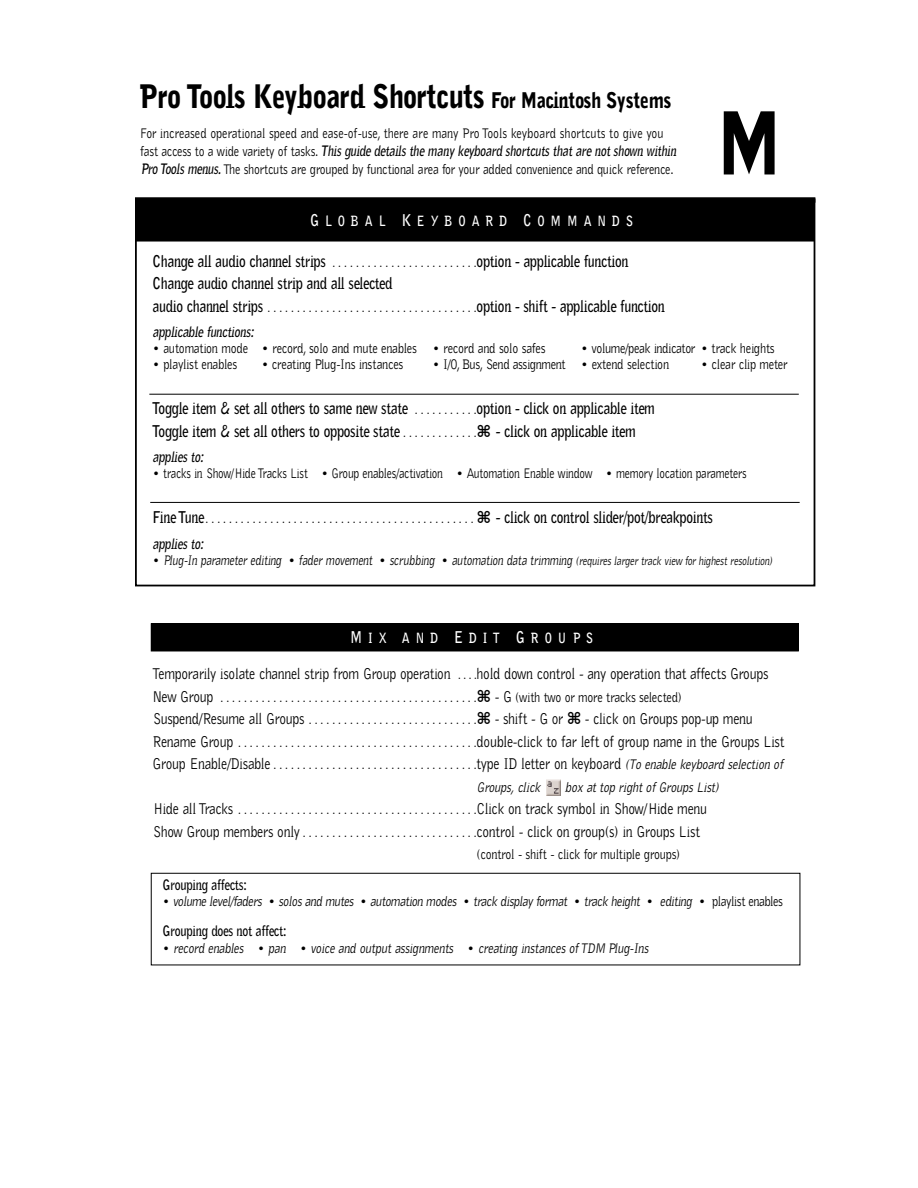
<style>
.page{position:relative;width:918px;height:1188px;background:#fff}
.page>*{position:absolute;margin:0;border:0;box-sizing:border-box;transform-origin:0 0}
.t1{font:900 86.4px "Avid Gothic";color:#000;scale:.85 1}
.t2{font:900 32.4px "Avid Gothic";letter-spacing:-.015em;color:#000;scale:.85 1}
.t3{font:16.2px/22.5px "Avid Gothic";letter-spacing:-.015em;color:#000;scale:.85 1}
.t4{font:700 16.2px/22.5px "Avid Gothic";letter-spacing:-.015em;color:#000;scale:.85 1}
.t5{font:14.4px/18px "Avid Gothic";letter-spacing:-.015em;color:#000;scale:.84 1}
.t6{font:14.4px "Avid Gothic";letter-spacing:-.015em;color:#000;scale:.85 1}
.t7{font:italic 14.4px/30.6px "Avid Gothic";letter-spacing:-.035em;color:#000;scale:.85 1}
.t8{font:italic 14.4px "Avid Gothic";letter-spacing:-.015em;color:#000;scale:.8 1}
.t9{font:14.4px "Avid Gothic";letter-spacing:-.015em;color:#000;scale:.8 1}
.t10{font:italic 14.4px "Avid Gothic";letter-spacing:-.015em;color:#000;scale:.85 1}
.t11{font:italic 700 14.4px "Avid Gothic";letter-spacing:-.015em;color:#000;scale:.85 1}
.t12{font:italic 14.4px "Avid Gothic";color:#000;scale:.85 1}
.t13{font:700 14.4px "Avid Gothic";letter-spacing:-.015em;color:#000;scale:.85 1}
.t14{font:700 14.1px "Avid Gothic";letter-spacing:.49em;color:#fff;scale:.85 1}
.t15{font:12.6px "Avid Gothic";color:#000;scale:.85 1}
.s1{font-size:21.6px}
.s2{font-weight:700;font-style:italic}
.s3{font-size:16.2px}
.s4{font-weight:400;font-size:12.6px}
.s5{font-size:12.6px}
.s6{font-family:"Charcoal";font-weight:400}
.s7{font-weight:700;font-size:16.2px}
.s8{font-family:"Charcoal";font-size:16.2px}
.s9{font-style:normal;font-size:12.6px}
.s10{font-size:14.4px}
.s11{font-family:"Charcoal"}
.s12{font-style:italic;font-size:14.4px}
.s13{font-style:normal}
.s14{font-weight:700;font-style:normal}
</style>
<div class="page">
<div style="left:136px;top:202px;width:678px;height:39px;background:#000"></div>
<div style="left:151px;top:873px;width:649px;height:92px;border:1px solid #000"></div>
<div style="left:151px;top:624px;width:647px;height:27px;background:#000"></div>
<div style="left:151px;top:623px;width:648px;height:28px;border:1px solid #000"></div>
<img style="left:546px;top:779px;width:14px;height:16px">
<div style="left:135px;top:197px;width:680px;height:6px;background:#000"></div>
<hr style="left:149px;top:394px;width:650px;height:1px;background:#000">
<hr style="left:150px;top:502px;width:650px;height:1px;background:#000">
<hr style="left:136px;top:240px;width:678px;height:2px;background:#000">
<h2 class="t2" style="left:140px;top:85px;width:626px">Pro Tools Keyboard Shortcuts <span class="s1">For Macintosh Systems</span></h2>
<p class="t5" style="left:140px;top:125px;width:639px">For increased operational speed and ease-of-use, there are many Pro Tools keyboard shortcuts to give you fast access to a wide variety of tasks. <span class="s2">This guide details the many keyboard shortcuts that are not shown within<br>Pro Tools menus.</span> The shortcuts are grouped by functional area for your added convenience and quick reference.</p>
<h1 class="t1" style="left:717px;top:113px;width:78px">M</h1>
<p class="t14" style="left:310px;top:216px;width:381px"><span class="s3">G</span>LOBAL <span class="s3">K</span>EYBOARD <span class="s3">C</span>OMMANDS</p>
<p class="t4" style="left:153px;top:252px;width:604px">Change all audio channel strips <span class="s4">. . . . . . . . . . . . . . . . . . . . . . . . .</span>option - applicable function<br>Change audio channel strip and all selected<br>audio channel strips <span class="s4">. . . . . . . . . . . . . . . . . . . . . . . . . . . . . . . . . . . .</span>option - shift - applicable function</p>
<p class="t11" style="left:153px;top:327px;width:120px">applicable functions:</p>
<p class="t6" style="left:153px;top:343px;width:464px"><span class="s5">•</span> automation mode <span class="s5">•</span> record, solo and mute enables <span class="s5">•</span> record and solo safes</p>
<p class="t6" style="left:581px;top:343px;width:229px"><span class="s5">•</span> volume/peak indicator <span class="s5">•</span> track heights</p>
<p class="t6" style="left:153px;top:359px;width:101px"><span class="s5">•</span> playlist enables</p>
<p class="t6" style="left:261px;top:359px;width:169px"><span class="s5">•</span> creating Plug-Ins instances</p>
<p class="t6" style="left:432px;top:359px;width:280px"><span class="s5">•</span> I/O, Bus, Send assignment <span class="s5">•</span> extend selection</p>
<p class="t6" style="left:701px;top:359px;width:104px"><span class="s5">•</span> clear clip meter</p>
<p class="t4" style="left:153px;top:399px;width:592px">Toggle item &amp; set all others to same new state <span class="s4">. . . . . . . . . . .</span>option - click on applicable item<br>Toggle item &amp; set all others to opposite state <span class="s4">. . . . . . . . . . . . .</span><span class="s6">⌘</span> - click on applicable item</p>
<p class="t11" style="left:153px;top:452px;width:61px">applies to:</p>
<p class="t9" style="left:153px;top:468px;width:744px"><span class="s5">•</span> tracks in Show/Hide Tracks List <span class="s5">•</span> Group enables/activation <span class="s5">•</span> Automation Enable window <span class="s5">•</span> memory location parameters</p>
<p class="t15" style="left:153px;top:514px;width:661px"><span class="s7">Fine Tune</span>. . . . . . . . . . . . . . . . . . . . . . . . . . . . . . . . . . . . . . . . . . . . . . <span class="s8">⌘</span> <span class="s7">- click on control slider/pot/breakpoints</span></p>
<p class="t11" style="left:153px;top:538px;width:61px">applies to:</p>
<p class="t8" style="left:153px;top:555px;width:777px"><span class="s9">•</span> Plug-In parameter editing <span class="s9">•</span> fader movement <span class="s9">•</span> scrubbing <span class="s9">•</span> automation data trimming <span class="s5">(requires larger track view for highest resolution)</span></p>
<p class="t14" style="left:350px;top:633px;width:288px"><span class="s3">M</span>IX AND <span class="s3">E</span>DIT <span class="s3">G</span>ROUPS</p>
<p class="t3" style="left:153px;top:664px;width:726px">Temporarily isolate channel strip from Group operation <span class="s5">. . . .</span>hold down control - any operation that affects Groups</p>
<p class="t15" style="left:153px;top:693px;width:624px"><span class="s3">New Group</span> . . . . . . . . . . . . . . . . . . . . . . . . . . . . . . . . . . . . . . . . . . . .<span class="s8">⌘</span> <span class="s3">- G</span> <span class="s10">(with two or more tracks selected)</span></p>
<p class="t3" style="left:153px;top:709px;width:745px">Suspend/Resume all Groups <span class="s5">. . . . . . . . . . . . . . . . . . . . . . . . . . . . .</span><span class="s11">⌘</span> - shift - G or <span class="s11">⌘</span> - click on Groups pop-up menu<br>Rename Group <span class="s5">. . . . . . . . . . . . . . . . . . . . . . . . . . . . . . . . . . . . . . . . .</span>double-click to far left of group name in the Groups List<br>Group Enable/Disable <span class="s5">. . . . . . . . . . . . . . . . . . . . . . . . . . . . . . . . . . .</span>type ID letter on keyboard <span class="s12">(To enable keyboard selection of</span></p>
<p class="t12" style="left:477px;top:781px;width:79px">Groups, click</p>
<p class="t12" style="left:565px;top:781px;width:185px">box at top right of Groups List)</p>
<p class="t3" style="left:153px;top:799px;width:654px">Hide all Tracks <span class="s5">. . . . . . . . . . . . . . . . . . . . . . . . . . . . . . . . . . . . . . . . .</span>Click on track symbol in Show/Hide menu<br>Show Group members only <span class="s5">. . . . . . . . . . . . . . . . . . . . . . . . . . . . . .</span>control - click on group(s) in Groups List</p>
<p class="t6" style="left:477px;top:849px;width:241px">(control - shift - click for multiple groups)</p>
<p class="t13" style="left:162px;top:879px;width:101px">Grouping affects:</p>
<p class="t7" style="left:162px;top:887px;width:732px"><span class="s9">•</span> volume level/faders <span class="s9">•</span> solos and mutes <span class="s9">•</span> automation modes <span class="s9">•</span> track display format <span class="s9">•</span> track height <span class="s9">•</span> editing <span class="s9">•</span> <span class="s13">playlist enables<br></span><span class="s14">Grouping does not affect:</span></p>
<p class="t10" style="left:162px;top:942px;width:574px"><span class="s9">•</span> record enables <span class="s9">•</span> pan <span class="s9">•</span> voice and output assignments <span class="s9">•</span> creating instances of TDM Plug-Ins</p>
</div>
